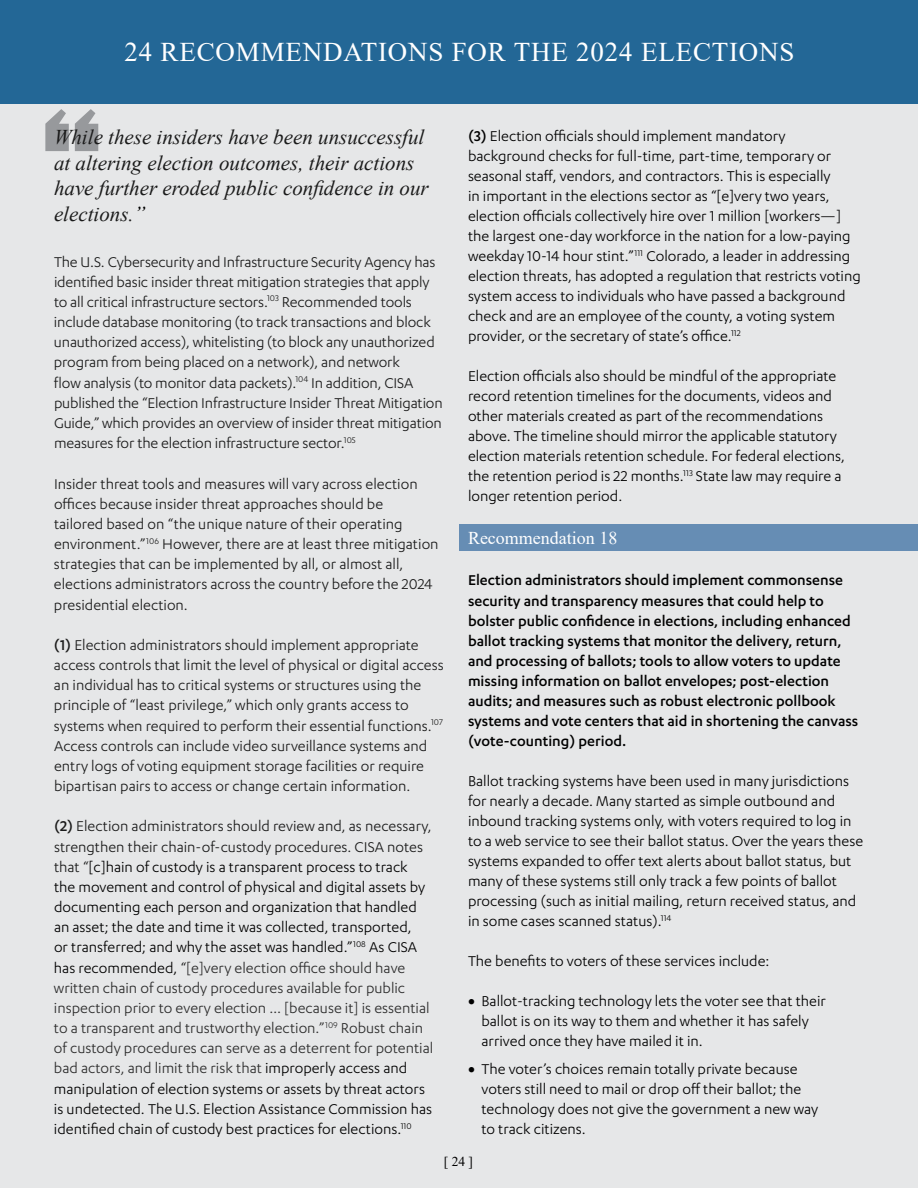
<style>
.page{position:relative;width:918px;height:1188px;background:#e6e7e8}
.page>*{position:absolute;margin:0;border:0;box-sizing:border-box;transform-origin:0 0}
.t1{font:700 condensed 187.5px "Aurora BT";color:#97999c}
.t2{font:27px "Times New Roman";letter-spacing:.03em;color:#fff}
.t3{font:italic 21px/25.7px "Times New Roman";color:#1b1b1b}
.t4{font:18px "Times New Roman";color:#fff}
.t5{font:16.5px/20.1px "Karbon";color:#000}
.t6{font:16.5px/20.1px "Karbon";color:#1b1b1b}
.t7{font:500 16.5px/20.1px "Karbon";color:#000}
.t8{font:13.5px "Times New Roman";color:#000}
.s1{color:#000}
.s2{font-weight:500}
.s3{font-weight:500;color:#1b1b1b}
.s4{color:#1b1b1b}
.s5{color:#2c2c2c}
</style>
<div class="page">
<div style="left:0;top:0;width:918px;height:104px;background:#236796"></div>
<div style="left:460px;top:524px;width:458px;height:27px;background:#668db4"></div>
<h2 class="t2" style="left:124px;top:33px;width:672px">24 RECOMMENDATIONS FOR THE 2024 ELECTIONS</h2>
<h1 class="t1" style="left:37px;top:69px;width:71px">“</h1>
<p class="t3" style="left:54px;top:124px;width:376px">While these insiders have been unsuccessful at altering election outcomes, their actions have further eroded public confidence in our elections.<span class="s1">”</span></p>
<p class="t6" style="left:54px;top:251px;width:390px">The U.S. Cybersecurity and Infrastructure Security Agency has identified basic insider threat mitigation strategies that apply to all critical infrastructure sectors.<sup>103</sup> Recommended tools include database monitoring (to track transactions and block unauthorized access), whitelisting (to block any unauthorized program from being placed on a network), and network<br>flow analysis (to monitor data packets).<sup>104</sup> In addition, CISA published the “Election Infrastructure Insider Threat Mitigation Guide,” which provides an overview of insider threat mitigation measures for the election infrastructure sector.<sup>105</sup></p>
<p class="t6" style="left:54px;top:473px;width:386px">Insider threat tools and measures will vary across election offices because insider threat approaches should be<br>tailored based on “the unique nature of their operating environment.”<sup>106</sup> However, there are at least three mitigation strategies that can be implemented by all, or almost all, elections administrators across the country before the 2024 presidential election.</p>
<p class="t6" style="left:54px;top:634px;width:391px"><span class="s2">(1)</span> Election administrators should implement appropriate access controls that limit the level of physical or digital access an individual has to critical systems or structures using the principle of “least privilege,” which only grants access to systems when required to perform their essential functions.<sup>107<br></sup>Access controls can include video surveillance systems and entry logs of voting equipment storage facilities or require bipartisan pairs to access or change certain information.</p>
<p class="t5" style="left:54px;top:816px;width:381px"><span class="s3">(2)</span> <span class="s4">Election administrators should review and, as necessary, strengthen their chain-of-custody procedures. CISA notes that “</span>[c]hain of custody is a transparent process to track the movement and control of physical and digital assets by documenting each person and organization that handled an asset; the date and time it was collected, transported,<br>or transferred; and why the asset was handled.”<sup>108</sup> As CISA has recommended, <span class="s4">“</span><span class="s5">[e]very election office should have written chain of custody procedures available for public inspection prior to every election … [because it] is essential to a transparent and trustworthy election.”</span><sup>109</sup> <span class="s5">Robust chain of custody procedures can serve as a deterrent for potential bad actors, and limit the risk that</span> improperly access and manipulation of election systems or assets by threat actors is undetected. The U.S. Election Assistance Commission has identified chain of custody best practices for elections.<sup>110</sup></p>
<p class="t5" style="left:468px;top:125px;width:394px"><span class="s2">(3)</span> Election officials should implement mandatory background checks for full-time, part-time, temporary or seasonal staff, vendors, and contractors. This is especially<br>in important in the elections sector as “[e]very two years, election officials collectively hire over 1 million [workers—] the largest one-day workforce in the nation for a low-paying weekday 10-14 hour stint.”<sup>111</sup> Colorado, a leader in addressing election threats, has adopted a regulation that restricts voting system access to individuals who have passed a background check and are an employee of the county, a voting system provider, or the secretary of state’s office.<sup>112</sup></p>
<p class="t5" style="left:468px;top:366px;width:379px">Election officials also should be mindful of the appropriate record retention timelines for the documents, videos and other materials created as part of the recommendations above. The timeline should mirror the applicable statutory election materials retention schedule. For federal elections, the retention period is 22 months.<sup>113</sup> State law may require a longer retention period.</p>
<p class="t4" style="left:468px;top:525px;width:151px">Recommendation 18</p>
<p class="t7" style="left:468px;top:570px;width:392px">Election administrators should implement commonsense security and transparency measures that could help to bolster public confidence in elections, including enhanced ballot tracking systems that monitor the delivery, return, and processing of ballots; tools to allow voters to update missing information on ballot envelopes; post-election audits; and measures such as robust electronic pollbook systems and vote centers that aid in shortening the canvass (vote-counting) period.</p>
<p class="t5" style="left:468px;top:770px;width:397px">Ballot tracking systems have been used in many jurisdictions for nearly a decade. Many started as simple outbound and inbound tracking systems only, with voters required to log in to a web service to see their ballot status. Over the years these systems expanded to offer text alerts about ballot status, but many of these systems still only track a few points of ballot processing (such as initial mailing, return received status, and in some cases scanned status).<sup>114</sup></p>
<p class="t5" style="left:468px;top:951px;width:303px">The benefits to voters of these services include:</p>
<p class="t5" style="left:482px;top:991px;width:346px;text-indent:-14px">• Ballot-tracking technology lets the voter see that their ballot is on its way to them and whether it has safely arrived once they have mailed it in.</p>
<p class="t5" style="left:482px;top:1058px;width:338px;text-indent:-14px">• The voter’s choices remain totally private because voters still need to mail or drop off their ballot; the technology does not give the government a new way to track citizens.</p>
<p class="t8" style="left:444px;top:1152px;width:31px">[ 24 ]</p>
</div>
